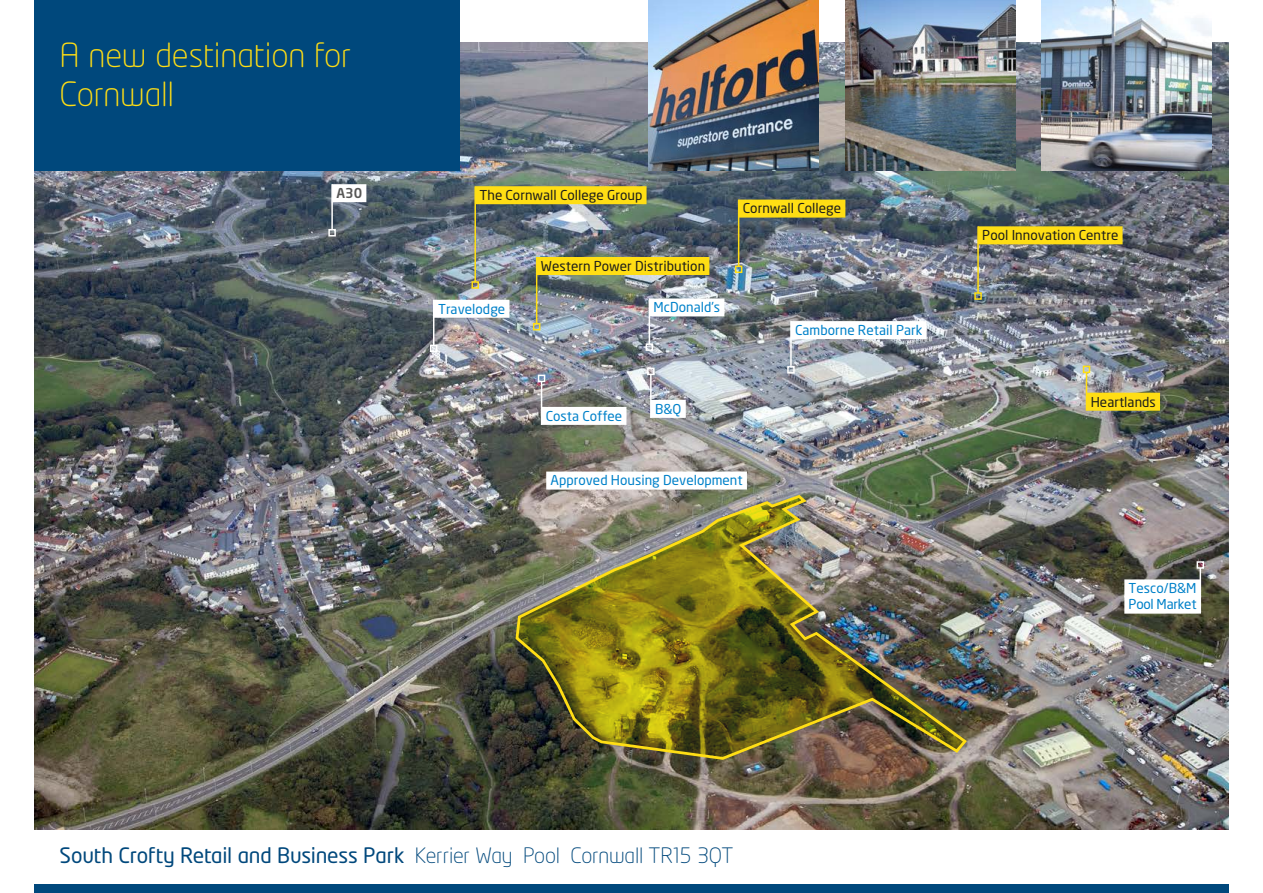
<style>
.page{position:relative;width:1263px;height:893px;background:#fff}
.page>*{position:absolute;margin:0;border:0;box-sizing:border-box;transform-origin:0 0}
.t1{font:300 33px/39px "Neo Tech";letter-spacing:-.005em;color:#ffde14}
.t2{font:21px "Neo Tech";letter-spacing:-.01em;color:#00487c}
.t3{font:13.5px/16.2px "Neo Sans";color:#0081c9}
.t4{font:13.5px "Neo Sans";letter-spacing:.005em;color:#1d1d1b}
.t5{font:500 13.5px "Neo Sans";color:#575756}
.s1{font-weight:300}
</style>
<div class="page">
<div style="left:34px;top:884px;width:1195px;height:9px;background:#00487c"></div>
<img style="left:34px;top:43px;width:1195px;height:786px">
<img style="left:514px;top:493px;width:455px;height:268px">
<div style="left:739px;top:200px;width:106px;height:18px;background:#ffde14"></div>
<hr style="left:738px;top:200px;width:1px;height:66px;background:#ffde14">
<div style="left:735px;top:266px;width:7px;height:7px;border:2px solid #ffde14"></div>
<div style="left:978px;top:226px;width:144px;height:18px;background:#ffde14"></div>
<hr style="left:977px;top:226px;width:2px;height:67px;background:#ffde14">
<div style="left:974px;top:292px;width:8px;height:8px;border:2px solid #ffde14"></div>
<div style="left:1086px;top:393px;width:74px;height:18px;background:#ffde14"></div>
<hr style="left:1086px;top:372px;width:1px;height:39px;background:#ffde14">
<div style="left:1083px;top:366px;width:7px;height:7px;border:2px solid #ffde14"></div>
<div style="left:1124px;top:579px;width:77px;height:18px;background:#fff"></div>
<div style="left:1124px;top:596px;width:77px;height:18px;background:#fff"></div>
<hr style="left:1199px;top:568px;width:2px;height:29px;background:#fff">
<div style="left:1196px;top:561px;width:8px;height:8px;border:2px solid #fff"></div>
<div style="left:649px;top:298px;width:75px;height:18px;background:#fff"></div>
<hr style="left:649px;top:298px;width:1px;height:46px;background:#fff">
<div style="left:646px;top:343px;width:7px;height:8px;border:2px solid #fff"></div>
<div style="left:434px;top:300px;width:75px;height:18px;background:#fff"></div>
<hr style="left:433px;top:300px;width:1px;height:45px;background:#fff">
<div style="left:430px;top:345px;width:7px;height:7px;border:2px solid #fff"></div>
<div style="left:541px;top:407px;width:85px;height:18px;background:#fff"></div>
<hr style="left:541px;top:381px;width:1px;height:44px;background:#fff">
<div style="left:538px;top:375px;width:7px;height:7px;border:2px solid #fff"></div>
<div style="left:546px;top:472px;width:201px;height:18px;background:#fff"></div>
<div style="left:651px;top:400px;width:35px;height:18px;background:#fff"></div>
<hr style="left:650px;top:374px;width:2px;height:44px;background:#fff">
<div style="left:647px;top:368px;width:8px;height:7px;border:2px solid #fff"></div>
<div style="left:791px;top:321px;width:136px;height:18px;background:#fff"></div>
<hr style="left:790px;top:321px;width:2px;height:46px;background:#fff">
<div style="left:787px;top:366px;width:8px;height:8px;border:2px solid #fff"></div>
<div style="left:475px;top:186px;width:171px;height:18px;background:#ffde14"></div>
<hr style="left:474px;top:186px;width:2px;height:96px;background:#ffde14">
<div style="left:471px;top:281px;width:8px;height:8px;border:2px solid #ffde14"></div>
<div style="left:332px;top:184px;width:34px;height:18px;background:#fff"></div>
<hr style="left:331px;top:184px;width:2px;height:46px;background:#fff">
<div style="left:328px;top:229px;width:8px;height:8px;border:2px solid #fff"></div>
<div style="left:537px;top:257px;width:172px;height:18px;background:#ffde14"></div>
<hr style="left:536px;top:257px;width:1px;height:67px;background:#ffde14">
<div style="left:533px;top:323px;width:7px;height:7px;border:2px solid #ffde14"></div>
<div style="left:34px;top:0;width:425px;height:170px;background:#00487c"></div>
<img style="left:648px;top:0;width:171px;height:170px">
<img style="left:845px;top:0;width:170px;height:170px">
<img style="left:1042px;top:0;width:170px;height:170px">
<h1 class="t1" style="left:60px;top:38px;width:293px">A new destination for<br>Cornwall</h1>
<p class="t5" style="left:336px;top:187px;width:27px">A30</p>
<p class="t4" style="left:479px;top:189px;width:164px">The Cornwall College Group</p>
<p class="t4" style="left:541px;top:259px;width:166px">Western Power Distribution</p>
<p class="t3" style="left:438px;top:301px;width:69px">Travelodge</p>
<p class="t3" style="left:654px;top:300px;width:68px">McDonald’s</p>
<p class="t4" style="left:743px;top:202px;width:100px">Cornwall College</p>
<p class="t3" style="left:795px;top:322px;width:129px">Camborne Retail Park</p>
<p class="t3" style="left:546px;top:408px;width:78px">Costa Coffee</p>
<p class="t3" style="left:655px;top:401px;width:28px">B&amp;Q</p>
<p class="t3" style="left:550px;top:473px;width:194px">Approved Housing Development</p>
<p class="t4" style="left:982px;top:229px;width:138px">Pool Innovation Centre</p>
<p class="t4" style="left:1091px;top:395px;width:67px">Heartlands</p>
<p class="t3" style="left:1128px;top:581px;width:69px">Tesco/B&amp;M<br>Pool Market</p>
<h2 class="t2" style="left:60px;top:845px;width:675px">South Crofty Retail and Business Park <span class="s1">Kerrier Way Pool Cornwall TR15 3QT</span></h2>
</div>
